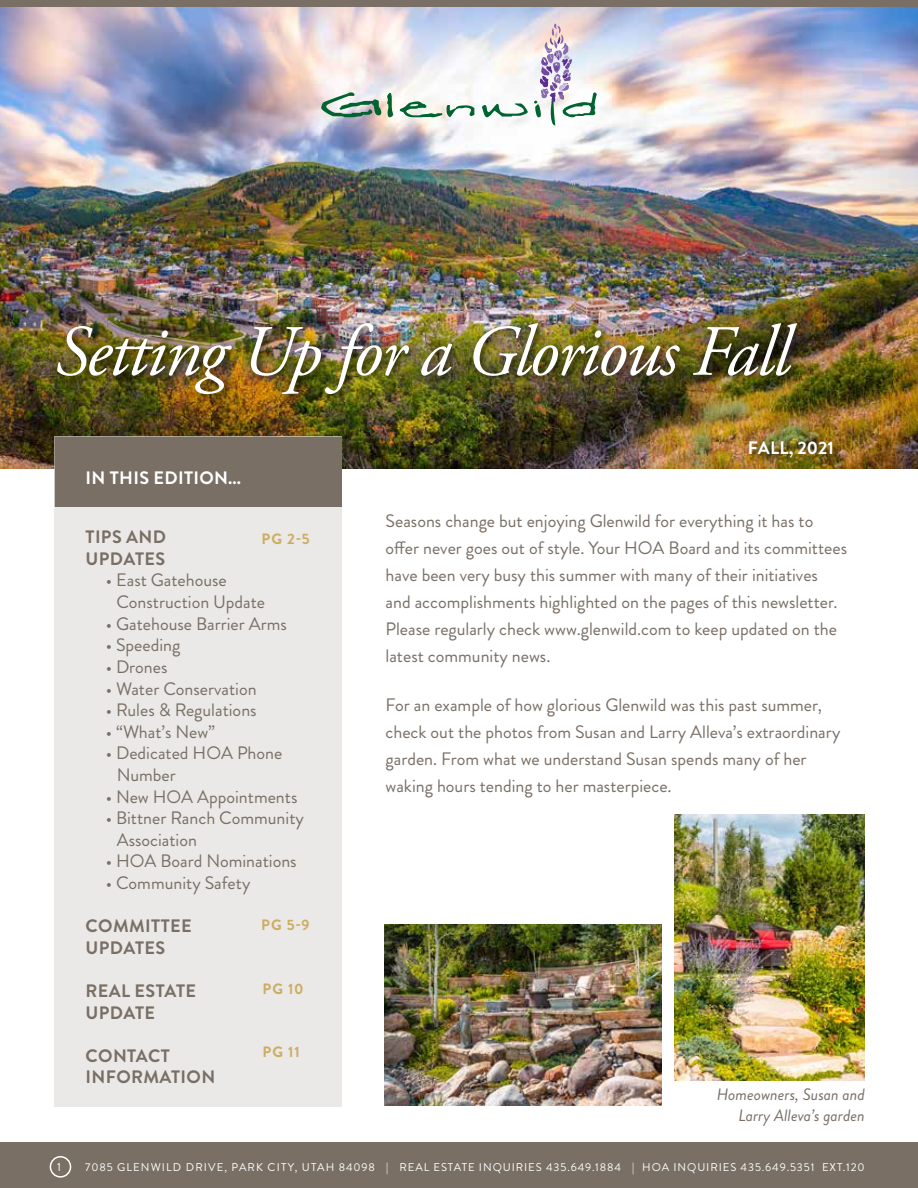
<style>
.page{position:relative;width:918px;height:1188px;background:#fff}
.page>*{position:absolute;margin:0;border:0;box-sizing:border-box;transform-origin:0 0}
.t1{font:italic 72px "Adobe Garamond Pro";letter-spacing:-.025em;color:#fff}
.t2{font:18px/27px "Brandon Grotesque";color:#796f65}
.t3{font:700 18px/21.6px "Brandon Grotesque";letter-spacing:.02em;color:#796f65}
.t4{font:700 18px "Brandon Grotesque";letter-spacing:.02em;color:#fff}
.t5{font:700 18px "Brandon Grotesque";color:#fff}
.t6{font:italic 16.5px/21px "Brandon Grotesque";color:#796f65;text-align:right}
.t7{font:700 15px "Brandon Grotesque";letter-spacing:.07em;color:#ccad60}
.t8{font:12px "Brandon Grotesque";color:#fff}
.t9{font:11.25px "Brandon Grotesque";letter-spacing:.08em;color:#fff}
.s1{font-style:inherit}
</style>
<div class="page">
<div style="left:0;top:1143px;width:918px;height:45px;background:#796f65"></div>
<div style="left:50px;top:1156px;width:21px;height:22px;border:2px solid #fff;border-radius:50%"></div>
<img style="left:0;top:7px;width:918px;height:462px">
<svg style="left:321px;top:92px;width:60px;height:25px"></svg>
<svg style="left:387px;top:93px;width:6px;height:24px"></svg>
<svg style="left:400px;top:101px;width:74px;height:16px"></svg>
<svg style="left:482px;top:103px;width:46px;height:14px"></svg>
<svg style="left:534px;top:24px;width:63px;height:102px"></svg>
<div style="left:55px;top:437px;width:287px;height:670px;background:#eae9e7"></div>
<div style="left:52px;top:318px;width:755px;height:87px;background:#000;opacity:.75"></div>
<div style="left:0;top:0;width:918px;height:7px;background:#796f65"></div>
<div style="left:55px;top:437px;width:287px;height:70px;background:#796f65"></div>
<img style="left:384px;top:924px;width:278px;height:182px">
<img style="left:674px;top:814px;width:191px;height:267px">
<div style="left:746px;top:437px;width:99px;height:32px;background:#000;opacity:.75"></div>
<h1 class="t1" style="left:55px;top:309px;width:737px">Setting Up for a Glorious Fall</h1>
<p class="t4" style="left:86px;top:465px;width:157px">IN THIS EDITION...</p>
<p class="t3" style="left:86px;top:527px;width:82px">TIPS AND<br>UPDATES</p>
<p class="t2" style="left:116px;top:570px;width:150px;line-height:21.6px;text-indent:-11px">• <span class="s1">E</span>ast Gatehouse<br>Construction Update</p>
<p class="t2" style="left:106px;top:610px;width:183px">• Gatehouse Barrier Arms</p>
<p class="t2" style="left:106px;top:632px;width:76px">• Speeding</p>
<p class="t2" style="left:106px;top:653px;width:63px">• Drones</p>
<p class="t2" style="left:106px;top:675px;width:152px">• Water Conservation</p>
<p class="t2" style="left:106px;top:697px;width:152px">• Rules &amp; Regulations</p>
<p class="t2" style="left:106px;top:718px;width:111px">• “What’s New”</p>
<p class="t2" style="left:117px;top:743px;width:167px;line-height:21.6px;text-indent:-11px">• Dedicated HOA Phone<br>Number</p>
<p class="t2" style="left:106px;top:783px;width:193px">• New HOA Appointments</p>
<p class="t2" style="left:117px;top:807px;width:189px;line-height:21.6px;text-indent:-11px">• Bittner Ranch Community<br>Association</p>
<p class="t2" style="left:106px;top:848px;width:192px">• HOA Board Nominations</p>
<p class="t2" style="left:106px;top:869px;width:146px">• Community Safety</p>
<p class="t3" style="left:86px;top:915px;width:108px">COMMITTEE<br>UPDATES</p>
<p class="t3" style="left:86px;top:980px;width:112px">REAL ESTATE<br>UPDATE</p>
<p class="t3" style="left:86px;top:1045px;width:131px">CONTACT<br>INFORMATION</p>
<p class="t7" style="left:262px;top:529px;width:50px">PG 2-5</p>
<p class="t7" style="left:261px;top:914px;width:50px">PG 5-9</p>
<p class="t7" style="left:263px;top:979px;width:43px">PG 10</p>
<p class="t7" style="left:263px;top:1042px;width:39px">PG 11</p>
<p class="t5" style="left:748px;top:435px;width:88px">FALL, 2021</p>
<p class="t2" style="left:386px;top:507px;width:463px">Seasons change but enjoying Glenwild for everything it has to offer never goes out of style. Your HOA Board and its committees have been very busy this summer with many of their initiatives and accomplishments highlighted on the pages of this newsletter.<br>Please regularly check www.glenwild.com to keep updated on the latest community news.</p>
<p class="t2" style="left:386px;top:692px;width:456px">For an example of how glorious Glenwild was this past summer, check out the photos from Susan and Larry Alleva’s extraordinary garden. From what we understand Susan spends many of her waking hours tending to her masterpiece.</p>
<p class="t6" style="left:717px;top:1084px;width:150px">Homeowners, Susan and<br>Larry Alleva’s garden</p>
<p class="t8" style="left:57px;top:1159px;width:5px">1</p>
<p class="t9" style="left:85px;top:1159px;width:781px">7085 GLENWILD DRIVE, PARK CITY, UTAH 84098 | REAL ESTATE INQUIRIES 435.649.1884 | HOA INQUIRIES 435.649.5351 EXT.120</p>
</div>
